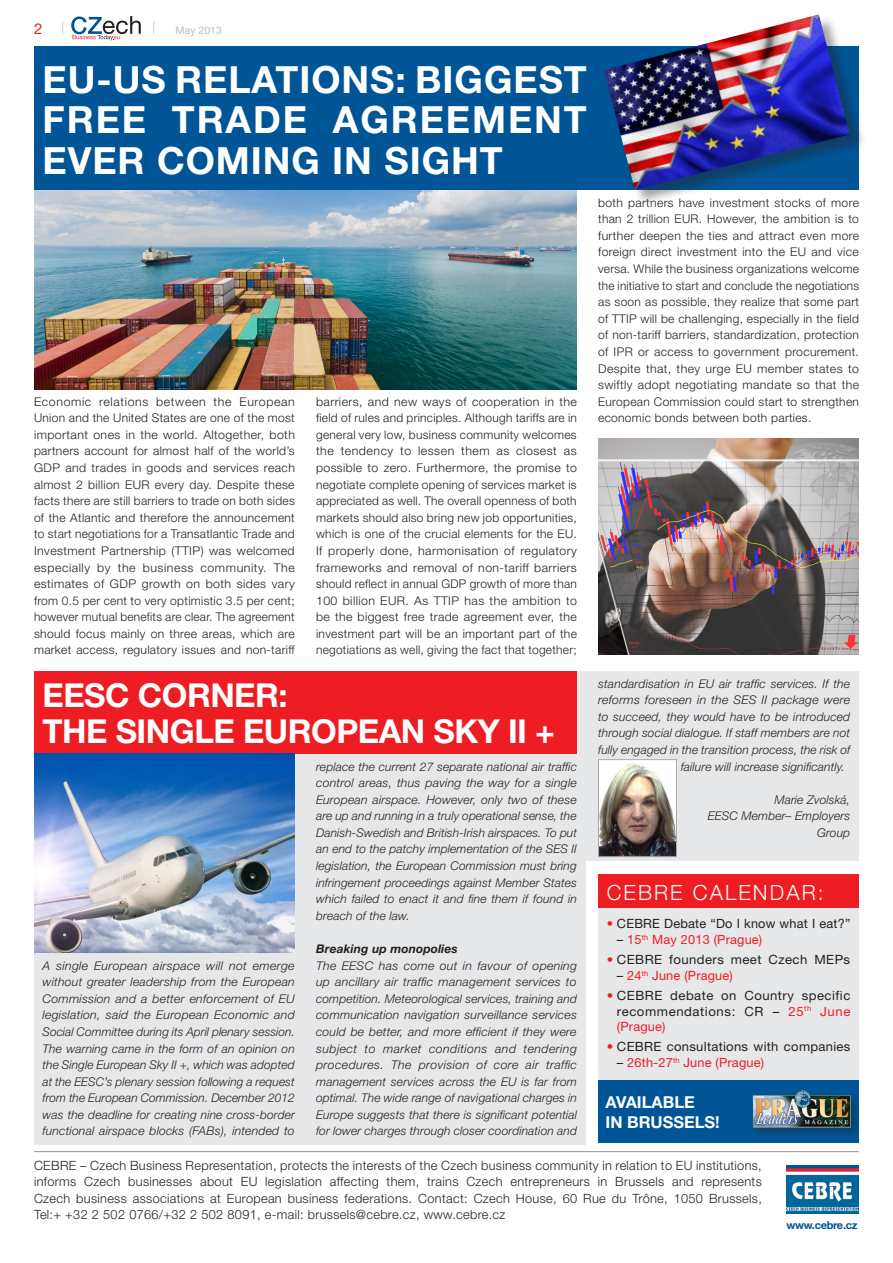
<style>
.page{position:relative;width:893px;height:1263px;background:#fff}
.page>*{position:absolute;margin:0;border:0;box-sizing:border-box;transform-origin:0 0}
.nadpis{font:700 37.5px/40.5px "Helvetica Neue CE";letter-spacing:.025em;color:#fff;text-align:justify}
.nadpis-2{font:700 33px "Helvetica Neue CE";letter-spacing:-.015em;color:#fff}
.rubrika{font:300 21px "Helvetica Neue CE";letter-spacing:.1em;color:#fff}
.t1{font:700 16.5px/19.5px "Helvetica Neue CE";color:#fff}
.t2{font:15px "Helvetica Neue CE";color:#ee1d23}
.t3{font:300 12.75px/16.5px "Helvetica Neue CE";letter-spacing:.025em;color:#231f20;text-align:justify}
.TXT_cebre_8_11{font:12.75px/15.8px "Helvetica Neue CE";letter-spacing:.03em;color:#231f20;text-align:justify}
.TXT_cebre_8_11-2{font:12.75px "Helvetica Neue CE";letter-spacing:.015em;color:#ee1d23}
.TXT_cebre_8_11-3{font:300 12px/16.6px "Helvetica Neue CE";letter-spacing:.025em;color:#231f20;text-align:justify}
.TXT_cebre_8_11-4{font:italic 300 12px/16.6px "Helvetica Neue CE";letter-spacing:.01em;color:#231f20;text-align:justify}
.TXT_cebre_8_11-5{font:italic 700 12px "Helvetica Neue CE";letter-spacing:.01em;color:#231f20}
.t4{font:700 10.95px "Helvetica Neue CE";letter-spacing:-.025em;color:#015698}
.t5{font:10.5px "Helvetica Neue CE";color:#bcbdc0}
.s1{color:#ee1d23}
.s2{color:#231f20}
</style>
<div class="page">
<svg style="left:71px;top:16px;width:70px;height:24px"></svg>
<svg style="left:62px;top:22px;width:1px;height:12px"></svg>
<svg style="left:153px;top:22px;width:1px;height:12px"></svg>
<img style="left:34px;top:190px;width:543px;height:199px">
<div style="left:34px;top:671px;width:825px;height:474px;background:#e6e7e9"></div>
<div style="left:587px;top:861px;width:288px;height:287px;background:#fff"></div>
<img style="left:787px;top:1165px;width:71px;height:48px">
<hr style="left:34px;top:1151px;width:825px;height:1px;background:#939598">
<div style="left:598px;top:903px;width:261px;height:178px;background:#e6e7e9"></div>
<div style="left:598px;top:1080px;width:261px;height:63px;background:#005597"></div>
<div style="left:751px;top:1088px;width:111px;height:50px;background:#231f20;opacity:.45"></div>
<img style="left:752px;top:1090px;width:101px;height:39px">
<div style="left:598px;top:875px;width:261px;height:33px;background:#ee1d23"></div>
<div style="left:34px;top:671px;width:543px;height:83px;background:#ee1d23"></div>
<div style="left:34px;top:47px;width:825px;height:143px;background:#005597"></div>
<img style="left:34px;top:754px;width:261px;height:199px">
<img style="left:598px;top:439px;width:261px;height:215px">
<div style="left:606px;top:16px;width:260px;height:191px;background:#231f20;opacity:.4"></div>
<img style="left:604px;top:14px;width:246px;height:176px">
<img style="left:600px;top:761px;width:75px;height:94px">
<div style="left:598px;top:759px;width:79px;height:98px;border:1px solid #a8a9ad"></div>
<p class="t2" style="left:34px;top:20px;width:10px">2</p>
<p class="t5" style="left:176px;top:24px;width:48px">May 2013</p>
<p class="nadpis" style="left:43px;top:59px;width:546px">EU-US RELATIONS: BIGGEST FREE TRADE AGREEMENT EVER COMING IN SIGHT</p>
<p class="TXT_cebre_8_11-3" style="left:34px;top:393px;width:262px">Economic relations between the European Union and the United States are one of the most important ones in the world. Altogether, both partners account for almost half of the world’s GDP and trades in goods and services reach almost 2 billion EUR every day. Despite these facts there are still barriers to trade on both sides of the Atlantic and therefore the announcement to start negotiations for a Transatlantic Trade and Investment Partnership (TTIP) was welcomed especially by the business community. The estimates of GDP growth on both sides vary from 0.5 per cent to very optimistic 3.5 per cent; however mutual benefits are clear. The agreement should focus mainly on three areas, which are market access, regulatory issues and non-tariff</p>
<p class="TXT_cebre_8_11-3" style="left:316px;top:393px;width:262px">barriers, and new ways of cooperation in the field of rules and principles. Although tariffs are in general very low, business community welcomes the tendency to lessen them as closest as possible to zero. Furthermore, the promise to negotiate complete opening of services market is appreciated as well. The overall openness of both markets should also bring new job opportunities, which is one of the crucial elements for the EU.<br>If properly done, harmonisation of regulatory frameworks and removal of non-tariff barriers should reflect in annual GDP growth of more than 100 billion EUR. As TTIP has the ambition to be the biggest free trade agreement ever, the investment part will be an important part of the negotiations as well, giving the fact that together;</p>
<p class="nadpis-2" style="left:43px;top:677px;width:247px">EESC CORNER:</p>
<p class="nadpis-2" style="left:43px;top:713px;width:514px">THE SINGLE EUROPEAN SKY II +</p>
<p class="TXT_cebre_8_11-4" style="left:43px;top:957px;width:254px">A single European airspace will not emerge without greater leadership from the European Commission and a better enforcement of EU legislation, said the European Economic and Social Committee during its April plenary session.<br>The warning came in the form of an opinion on the Single European Sky II +, which was adopted at the EESC’s plenary session following a request from the European Commission. December 2012 was the deadline for creating nine cross-border functional airspace blocks (FABs), intended to</p>
<p class="TXT_cebre_8_11-4" style="left:316px;top:758px;width:262px">replace the current 27 separate national air traffic control areas, thus paving the way for a single European airspace. However, only two of these are up and running in a truly operational sense, the Danish-Swedish and British-Irish airspaces. To put an end to the patchy implementation of the SES II legislation, the European Commission must bring infringement proceedings against Member States which failed to enact it and fine them if found in breach of the law.</p>
<p class="TXT_cebre_8_11-5" style="left:316px;top:942px;width:143px">Breaking up monopolies</p>
<p class="TXT_cebre_8_11-4" style="left:316px;top:957px;width:262px">The EESC has come out in favour of opening up ancillary air traffic management services to competition. Meteorological services, training and communication navigation surveillance services could be better, and more efficient if they were subject to market conditions and tendering procedures. The provision of core air traffic management services across the EU is far from optimal. The wide range of navigational charges in Europe suggests that there is significant potential for lower charges through closer coordination and</p>
<p class="TXT_cebre_8_11-3" style="left:598px;top:194px;width:262px">both partners have investment stocks of more than 2 trillion EUR. However, the ambition is to further deepen the ties and attract even more foreign direct investment into the EU and vice versa. While the business organizations welcome the initiative to start and conclude the negotiations as soon as possible, they realize that some part of TTIP will be challenging, especially in the field of non-tariff barriers, standardization, protection of IPR or access to government procurement.<br>Despite that, they urge EU member states to swiftly adopt negotiating mandate so that the European Commission could start to strengthen economic bonds between both parties.</p>
<p class="TXT_cebre_8_11-4" style="left:598px;top:675px;width:253px">standardisation in EU air traffic services. If the</p>
<p class="TXT_cebre_8_11-4" style="left:598px;top:692px;width:254px">reforms foreseen in the SES II package were</p>
<p class="TXT_cebre_8_11-4" style="left:598px;top:708px;width:254px">to succeed, they would have to be introduced</p>
<p class="TXT_cebre_8_11-4" style="left:598px;top:725px;width:254px">through social dialogue. If staff members are not</p>
<p class="TXT_cebre_8_11-4" style="left:598px;top:741px;width:254px">fully engaged in the transition process, the risk of</p>
<p class="TXT_cebre_8_11-4" style="left:681px;top:758px;width:166px">failure will increase significantly.</p>
<p class="TXT_cebre_8_11-4" style="left:708px;top:791px;width:144px;text-align:right">Marie Zvolská,<br>EESC Member– Employers<br>Group</p>
<p class="rubrika" style="left:607px;top:880px;width:218px">CEBRE CALENDAR:</p>
<p class="TXT_cebre_8_11" style="left:607px;top:916px;width:245px"><span class="s1">•</span> CEBRE Debate “Do I know what I eat?”</p>
<p class="TXT_cebre_8_11-2" style="left:617px;top:932px;width:147px"><span class="s2">–</span> 15<sup>th</sup> May 2013 (Prague)</p>
<p class="TXT_cebre_8_11" style="left:607px;top:952px;width:245px"><span class="s1">•</span> CEBRE founders meet Czech MEPs</p>
<p class="TXT_cebre_8_11-2" style="left:617px;top:968px;width:117px"><span class="s2">–</span> 24<sup>th</sup> June (Prague)</p>
<p class="TXT_cebre_8_11" style="left:617px;top:987px;width:235px;text-indent:-10px"><span class="s1">•</span> CEBRE debate on Country specific recommendations: CR – <span class="s1">25</span><sup>th</sup> <span class="s1">June (Prague)</span></p>
<p class="TXT_cebre_8_11" style="left:607px;top:1039px;width:245px"><span class="s1">•</span> CEBRE consultations with companies</p>
<p class="TXT_cebre_8_11-2" style="left:617px;top:1055px;width:149px"><span class="s2">–</span> 26th-27<sup>th</sup> June (Prague)</p>
<p class="t1" style="left:605px;top:1092px;width:116px">AVAILABLE<br>IN BRUSSELS!</p>
<p class="t3" style="left:34px;top:1157px;width:729px">CEBRE – Czech Business Representation, protects the interests of the Czech business community in relation to EU institutions, informs Czech businesses about EU legislation affecting them, trains Czech entrepreneurs in Brussels and represents Czech business associations at European business federations. Contact: Czech House, 60 Rue du Trône, 1050 Brussels, Tel:+ +32 2 502 0766/+32 2 502 8091, e-mail: brussels@cebre.cz, www.cebre.cz</p>
<p class="t4" style="left:786px;top:1219px;width:73px">www.cebre.cz</p>
</div>
